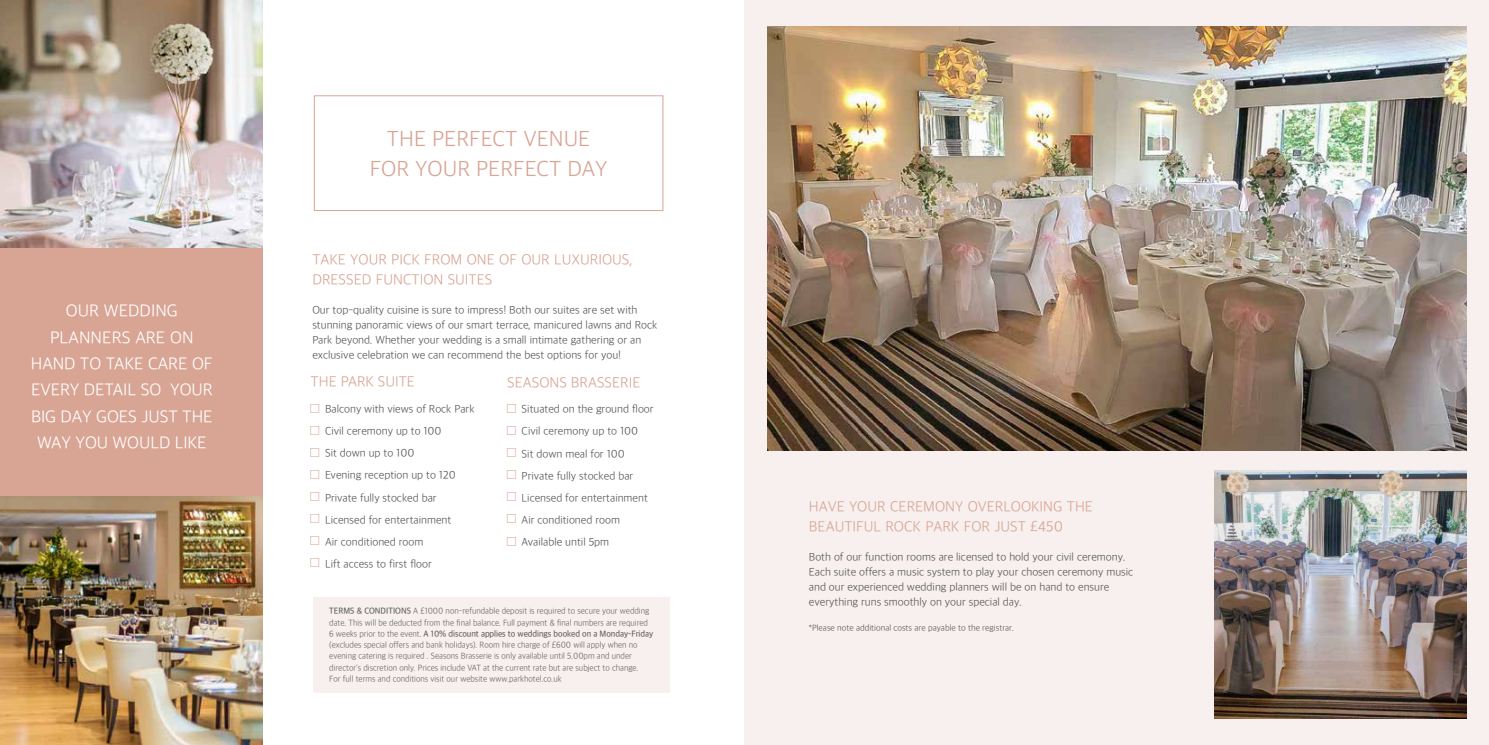
<style>
.page{position:relative;width:1489px;height:745px;background:#fff}
.page>*{position:absolute;margin:0;border:0;box-sizing:border-box;transform-origin:0 0}
.t1{font:300 22.5px/30px "Apple SD Gothic Neo";color:#d8a595;text-align:center}
.t2{font:300 17.5px/26.2px "Apple SD Gothic Neo";letter-spacing:-.005em;color:#fff;text-align:center}
.t3{font:300 15px/20px "Apple SD Gothic Neo";color:#d8a595}
.t4{font:300 11.25px/22.1px "Apple SD Gothic Neo";color:#58585a}
.t5{font:300 8.75px/11.2px "Apple SD Gothic Neo";color:#646567;scale:.95 1}
.t6{font:300 8.75px "Apple SD Gothic Neo";color:#58585a}
.s1{font-weight:600}
</style>
<div class="page">
<div style="left:744px;top:0;width:744px;height:744px;background:#f7f0ee"></div>
<img style="left:0;top:495px;width:262px;height:249px">
<div style="left:0;top:245px;width:262px;height:250px;background:#d8a595"></div>
<img style="left:0;top:0;width:262px;height:247px">
<div style="left:313px;top:596px;width:357px;height:96px;background:#f7f0ee"></div>
<div style="left:314px;top:95px;width:349px;height:116px;border:1px solid #d8a595"></div>
<img style="left:767px;top:26px;width:698px;height:424px">
<img style="left:1214px;top:470px;width:251px;height:247px">
<h2 class="t2" style="left:31px;top:299px;width:183px">OUR WEDDING<br>PLANNERS ARE ON<br>HAND TO TAKE CARE OF<br>EVERY DETAIL SO YOUR<br>BIG DAY GOES JUST THE<br>WAY YOU WOULD LIKE</h2>
<h1 class="t1" style="left:370px;top:125px;width:239px">THE PERFECT VENUE<br>FOR YOUR PERFECT DAY</h1>
<h3 class="t3" style="left:312px;top:250px;width:322px">TAKE YOUR PICK FROM ONE OF OUR LUXURIOUS,<br>DRESSED FUNCTION SUITES</h3>
<p class="t4" style="left:312px;top:303px;width:346px;line-height:15px">Our top-quality cuisine is sure to impress! Both our suites are set with stunning panoramic views of our smart terrace, manicured lawns and Rock Park beyond. Whether your wedding is a small intimate gathering or an exclusive celebration we can recommend the best options for you!</p>
<h3 class="t3" style="left:310px;top:373px;width:106px">THE PARK SUITE</h3>
<p class="t4" style="left:325px;top:398px;width:151px">Balcony with views of Rock Park<br>Civil ceremony up to 100<br>Sit down up to 100<br>Evening reception up to 120<br>Private fully stocked bar<br>Licensed for entertainment<br>Air conditioned room<br>Lift access to first floor</p>
<p class="t5" style="left:329px;top:605px;width:342px"><span class="s1">TERMS &amp; CONDITIONS</span> A £1000 non-refundable deposit is required to secure your wedding date. This will be deducted from the final balance. Full payment &amp; final numbers are required 6 weeks prior to the event. <span class="s1">A 10% discount applies to weddings booked on a Monday-Friday </span>(excludes special offers and bank holidays). Room hire charge of £600 will apply when no evening catering is required . Seasons Brasserie is only available until 5.00pm and under director's discretion only. Prices include VAT at the current rate but are subject to change.<br>For full terms and conditions visit our website www.parkhotel.co.uk</p>
<h3 class="t3" style="left:507px;top:373px;width:135px">SEASONS BRASSERIE</h3>
<p class="t4" style="left:521px;top:398px;width:133px">Situated on the ground floor<br>Civil ceremony up to 100<br>Sit down meal for 100<br>Private fully stocked bar<br>Licensed for entertainment<br>Air conditioned room<br>Available until 5pm</p>
<h3 class="t3" style="left:808px;top:496px;width:286px">HAVE YOUR CEREMONY OVERLOOKING THE<br>BEAUTIFUL ROCK PARK FOR JUST £450</h3>
<p class="t4" style="left:808px;top:549px;width:326px;line-height:15px">Both of our function rooms are licensed to hold your civil ceremony.<br>Each suite offers a music system to play your chosen ceremony music and our experienced wedding planners will be on hand to ensure everything runs smoothly on your special day.</p>
<p class="t6" style="left:808px;top:622px;width:207px">*Please note additional costs are payable to the registrar.</p>
</div>
